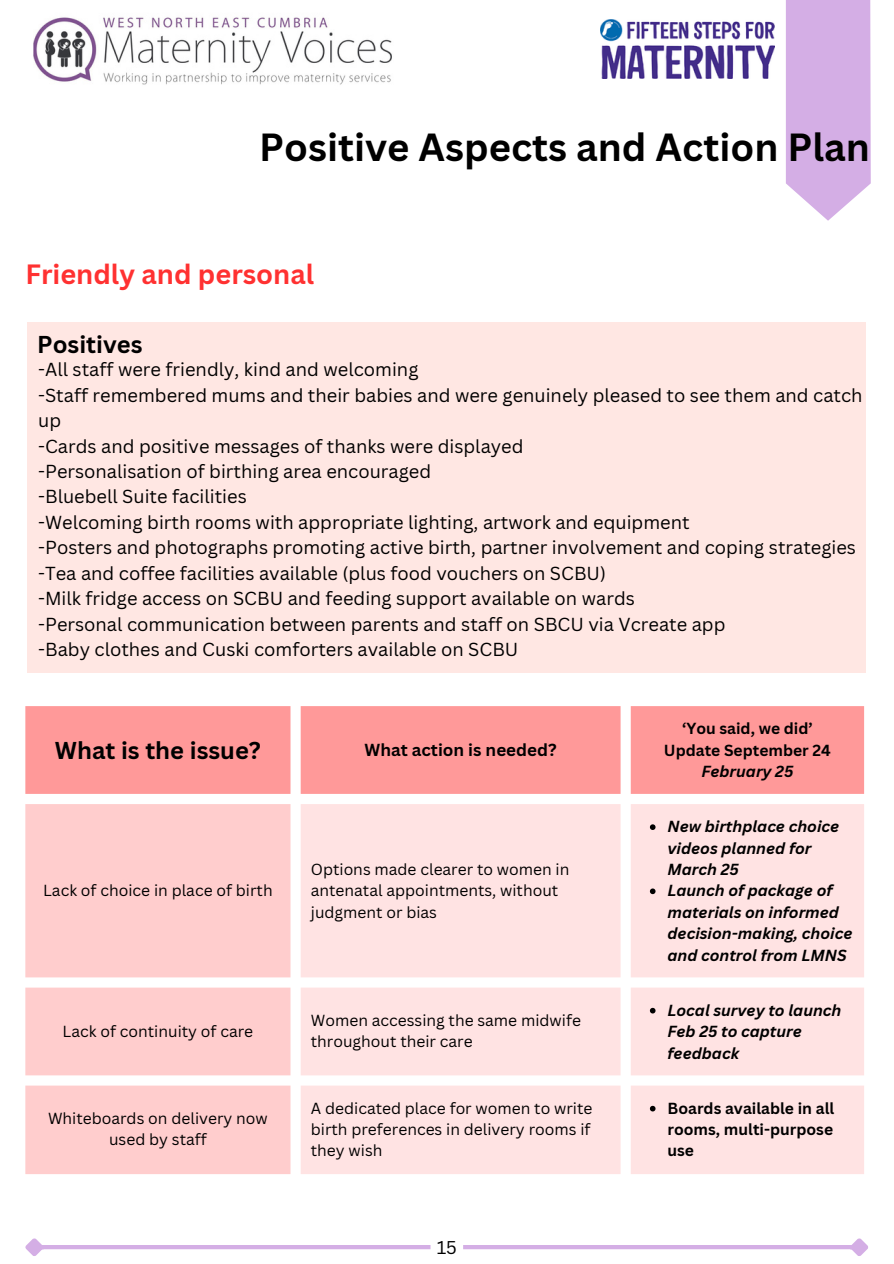
<style>
.page{position:relative;width:894px;height:1264px;background:#fff}
.page>*{position:absolute;margin:0;border:0;box-sizing:border-box;transform-origin:0 0}
.t1{font:700 38.1px "Canva Sans";color:#000}
.t2{font:700 27.15px "Canva Sans";color:#ff3131}
.t3{font:700 23.7px "Canva Sans";color:#000}
.t4{font:18.3px/25.5px "Canva Sans";color:#000}
.t5{font:18px "Canva Sans";color:#000}
.t6{font:700 16.95px "Canva Sans";color:#000}
.t7{font:15.6px/21.3px "Canva Sans";color:#000}
.t8{font:italic 700 15.6px/21.3px "Canva Sans";color:#000}
.t9{font:700 15.6px/21.3px "Canva Sans";color:#000;text-align:justify}
</style>
<div class="page">
<div style="left:25px;top:706px;width:838px;height:88px;background:#f99"></div>
<div style="left:25px;top:804px;width:265px;height:370px;background:#ffcdcd"></div>
<svg style="left:301px;top:804px;width:562px;height:370px;background:#fee4e4"></svg>
<svg style="left:649px;top:824px;width:6px;height:6px"></svg>
<svg style="left:649px;top:888px;width:6px;height:6px"></svg>
<svg style="left:649px;top:1007px;width:6px;height:6px"></svg>
<svg style="left:649px;top:1105px;width:6px;height:6px"></svg>
<div style="left:27px;top:322px;width:838px;height:351px;background:#ffe7e3"></div>
<img style="left:33px;top:17px;width:359px;height:68px">
<svg style="left:785px;top:0;width:85px;height:221px;background:#d8b5e7"></svg>
<img style="left:600px;top:19px;width:173px;height:60px">
<div style="left:40px;top:1244px;width:813px;height:5px;background:#d4aee5"></div>
<svg style="left:25px;top:1238px;width:22px;height:18px"></svg>
<svg style="left:845px;top:1238px;width:23px;height:18px"></svg>
<p class="t1" style="left:259px;top:121px;width:612px">Positive Aspects and Action Plan</p>
<p class="t2" style="left:25px;top:255px;width:290px">Friendly and personal</p>
<p class="t3" style="left:37px;top:328px;width:107px">Positives</p>
<p class="t4" style="left:38px;top:356px;width:381px">-All staff were friendly, kind and welcoming</p>
<p class="t4" style="left:38px;top:382px;width:825px">-Staff remembered mums and their babies and were genuinely pleased to see them and catch up</p>
<p class="t4" style="left:38px;top:432px;width:487px">-Cards and positive messages of thanks were displayed</p>
<p class="t4" style="left:38px;top:458px;width:394px">-Personalisation of birthing area encouraged</p>
<p class="t4" style="left:38px;top:483px;width:210px">-Bluebell Suite facilities</p>
<p class="t4" style="left:38px;top:509px;width:652px">-Welcoming birth rooms with appropriate lighting, artwork and equipment</p>
<p class="t4" style="left:38px;top:534px;width:819px">-Posters and photographs promoting active birth, partner involvement and coping strategies</p>
<p class="t4" style="left:38px;top:560px;width:569px">-Tea and coffee facilities available (plus food vouchers on SCBU)</p>
<p class="t4" style="left:38px;top:585px;width:598px">-Milk fridge access on SCBU and feeding support available on wards</p>
<p class="t4" style="left:38px;top:611px;width:688px">-Personal communication between parents and staff on SBCU via Vcreate app</p>
<p class="t4" style="left:38px;top:636px;width:481px">-Baby clothes and Cuski comforters available on SCBU</p>
<p class="t3" style="left:55px;top:733px;width:207px">What is the issue?</p>
<p class="t6" style="left:364px;top:737px;width:193px">What action is needed?</p>
<h3 class="t7" style="left:43px;top:879px;width:231px">Lack of choice in place of birth</h3>
<p class="t7" style="left:311px;top:858px;width:260px">Options made clearer to women in antenatal appointments, without judgment or bias</p>
<h1 class="t9" style="left:682px;top:717px;width:132px">‘You said, we did’</h1>
<p class="t9" style="left:663px;top:739px;width:168px">Update September 24</p>
<h2 class="t8" style="left:701px;top:760px;width:93px">February 25</h2>
<p class="t8" style="left:667px;top:815px;width:173px">New birthplace choice videos planned for<br>March 25</p>
<p class="t8" style="left:667px;top:879px;width:186px">Launch of package of materials on informed decision-making, choice and control from LMNS</p>
<p class="t7" style="left:63px;top:1020px;width:192px">Lack of continuity of care</p>
<p class="t7" style="left:311px;top:1009px;width:271px">Women accessing the same midwife throughout their care</p>
<p class="t8" style="left:667px;top:999px;width:175px">Local survey to launch<br>Feb 25 to capture feedback</p>
<p class="t7" style="left:48px;top:1107px;width:221px;text-align:center">Whiteboards on delivery now used by staff</p>
<p class="t7" style="left:311px;top:1096px;width:283px">A dedicated place for women to write birth preferences in delivery rooms if they wish</p>
<p class="t9" style="left:667px;top:1096px;width:168px">Boards available in all rooms, multi-purpose use</p>
<p class="t5" style="left:436px;top:1234px;width:22px">15</p>
</div>
